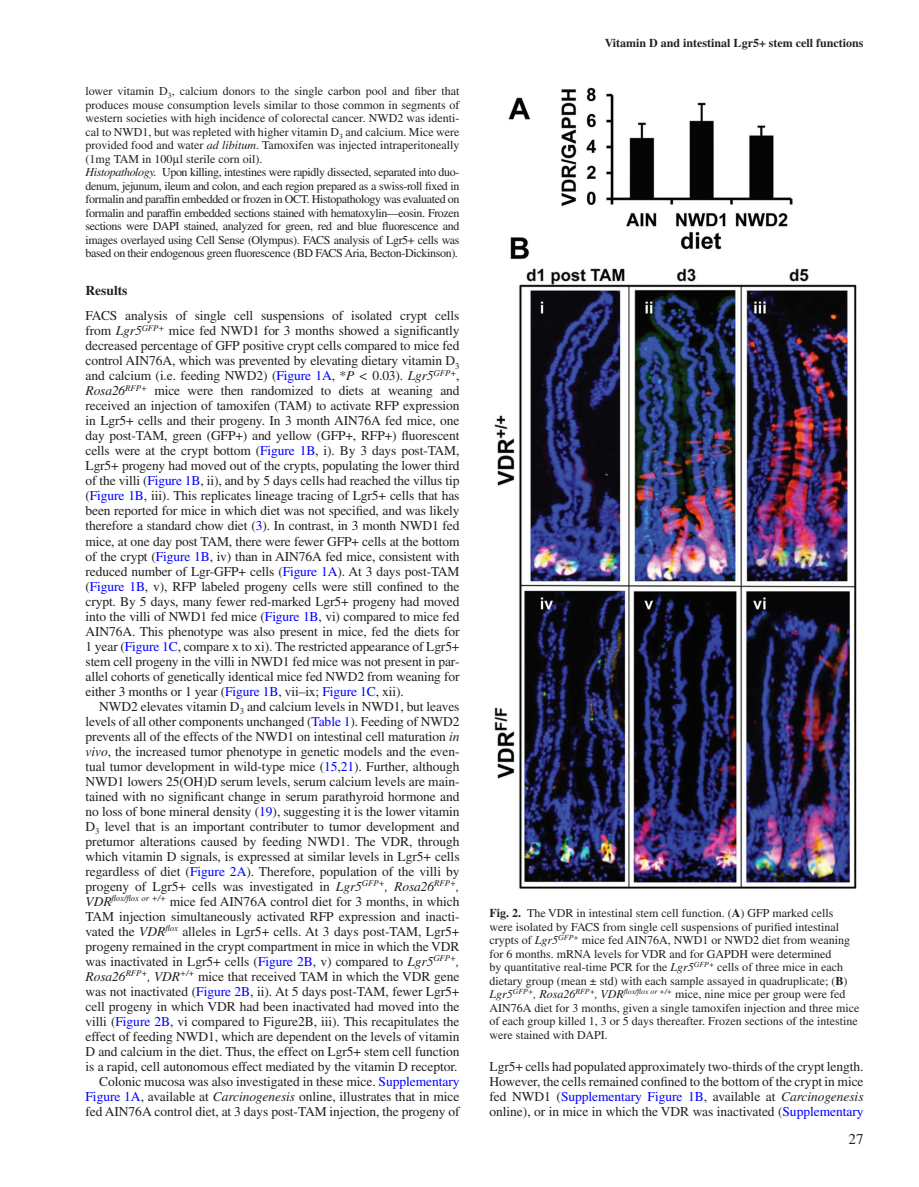
<style>
.page{position:relative;width:919px;height:1187px;background:#fff}
.page>*{position:absolute;margin:0;border:0;box-sizing:border-box;transform-origin:0 0}
.t1{font:15px "Times LT Std";color:#231f20}
.t2{font:13.5px/15px "Times LT Std";letter-spacing:-.005em;color:#231f20;text-align:justify}
.t3{font:700 13.5px "Times LT Std";color:#231f20}
.t4{font:12px/13.5px "Times LT Std";letter-spacing:-.03em;color:#231f20}
.t5{font:12px/13.5px "Times LT Std";color:#231f20}
.t6{font:700 12px "Times LT Std";color:#231f20}
.s1{font-style:italic}
.s2{font-family:"Gandhari Unicode"}
.s3{color:#00f}
.s4{font-weight:700}
</style>
<div class="page">
<img style="left:494px;top:87px;width:363px;height:802px">
<p class="t4" style="left:85px;top:84px;width:375px">lower vitamin D<sub>3</sub>, calcium donors to the single carbon pool and fiber that produces mouse consumption levels similar to those common in segments of western societies with high incidence of colorectal cancer. NWD2 was identi&shy;cal to NWD1, but was repleted with higher vitamin D<sub>3</sub> and calcium. Mice were provided food and water <span class="s1">ad libitum</span>. Tamoxifen was injected intraperitoneally (1mg TAM in 100<span class="s2">μ</span>l sterile corn oil).<br><span class="s1">Histopathology.</span> Upon killing, intestines were rapidly dissected, separated into duo&shy;denum, jejunum, ileum and colon, and each region prepared as a swiss-roll fixed in formalin and paraffin embedded or frozen in OCT. Histopathology was evaluated on formalin and paraffin embedded sections stained with hematoxylin—eosin. Frozen sections were DAPI stained, analyzed for green, red and blue fluorescence and images overlayed using Cell Sense (Olympus). FACS analysis of Lgr5+ cells was based on their endogenous green fluorescence (BD FACS Aria, Becton-Dickinson).</p>
<p class="t3" style="left:86px;top:282px;width:43px">Results</p>
<p class="t2" style="left:86px;top:308px;width:375px">FACS analysis of single cell suspensions of isolated crypt cells from <span class="s1">Lgr5</span><sup>GFP+</sup> mice fed NWD1 for 3 months showed a significantly decreased percentage of GFP positive crypt cells compared to mice fed control AIN76A, which was prevented by elevating dietary vitamin D<sub>3 </sub>and calcium (i.e. feeding NWD2) (<span class="s3">Figure 1A</span>, *<span class="s1">P &lt;</span> 0.03). <span class="s1">Lgr5</span><sup>GFP+</sup>, <span class="s1">Rosa26</span><sup>RFP+</sup> mice were then randomized to diets at weaning and received an injection of tamoxifen (TAM) to activate RFP expression in Lgr5+ cells and their progeny. In 3 month AIN76A fed mice, one day post-TAM, green (GFP+) and yellow (GFP+, RFP+) fluorescent cells were at the crypt bottom (<span class="s3">Figure 1B</span>, i). By 3 days post-TAM, Lgr5+ progeny had moved out of the crypts, populating the lower third of the villi (<span class="s3">Figure 1B</span>, ii), and by 5 days cells had reached the villus tip (<span class="s3">Figure 1B</span>, iii). This replicates lineage tracing of Lgr5+ cells that has been reported for mice in which diet was not specified, and was likely therefore a standard chow diet (<span class="s3">3</span>). In contrast, in 3 month NWD1 fed mice, at one day post TAM, there were fewer GFP+ cells at the bottom of the crypt (<span class="s3">Figure 1B</span>, iv) than in AIN76A fed mice, consistent with reduced number of Lgr-GFP+ cells (<span class="s3">Figure 1A</span>). At 3 days post-TAM (<span class="s3">Figure 1B</span>, v), RFP labeled progeny cells were still confined to the crypt. By 5 days, many fewer red-marked Lgr5+ progeny had moved into the villi of NWD1 fed mice (<span class="s3">Figure 1B</span>, vi) compared to mice fed AIN76A. This phenotype was also present in mice, fed the diets for 1 year (<span class="s3">Figure 1C</span>, compare x to xi). The restricted appearance of Lgr5+ stem cell progeny in the villi in NWD1 fed mice was not present in par&shy;allel cohorts of genetically identical mice fed NWD2 from weaning for either 3 months or 1 year (<span class="s3">Figure 1B</span>, vii–ix; <span class="s3">Figure 1C</span>, xii).</p>
<p class="t2" style="left:85px;top:698px;width:375px;text-align:right">NWD2 elevates vitamin D<sub>3</sub> and calcium levels in NWD1, but leaves levels of all other components unchanged (<span class="s3">Table 1</span>). Feeding of NWD2 prevents all of the effects of the NWD1 on intestinal cell maturation <span class="s1">in vivo</span>, the increased tumor phenotype in genetic models and the even&shy;tual tumor development in wild-type mice (<span class="s3">15</span>,<span class="s3">21</span>). Further, although NWD1 lowers 25(OH)D serum levels, serum calcium levels are main&shy;tained with no significant change in serum parathyroid hormone and no loss of bone mineral density (<span class="s3">19</span>), suggesting it is the lower vitamin D<sub>3</sub> level that is an important contributer to tumor development and pretumor alterations caused by feeding NWD1. The VDR, through which vitamin D signals, is expressed at similar levels in Lgr5+ cells regardless of diet (<span class="s3">Figure 2A</span>). Therefore, population of the villi by progeny of Lgr5+ cells was investigated in <span class="s1">Lgr5</span><sup>GFP+</sup><span class="s1">, Rosa26</span><sup>RFP+</sup><span class="s1">, VDR</span><sup>flox/flox</sup> <sup>or</sup> <sup>+/+</sup> mice fed AIN76A control diet for 3 months, in which TAM injection simultaneously activated RFP expression and inacti&shy;vated the <span class="s1">VDR</span><sup>flox</sup> alleles in Lgr5+ cells. At 3 days post-TAM, Lgr5+ progeny remained in the crypt compartment in mice in which the VDR was inactivated in Lgr5+ cells (<span class="s3">Figure 2B</span>, v) compared to <span class="s1">Lgr5</span><sup>GFP+</sup><span class="s1">, Rosa26</span><sup>RFP+</sup><span class="s1">, VDR</span><sup>+/+</sup> mice that received TAM in which the VDR gene was not inactivated (<span class="s3">Figure 2B</span>, ii). At 5 days post-TAM, fewer Lgr5+ cell progeny in which VDR had been inactivated had moved into the villi (<span class="s3">Figure 2B</span>, vi compared to Figure2B, iii). This recapitulates the effect of feeding NWD1, which are dependent on the levels of vitamin D and calcium in the diet. Thus, the effect on Lgr5+ stem cell function is a rapid, cell autonomous effect mediated by the vitamin D receptor.<br>Colonic mucosa was also investigated in these mice. <span class="s3">Supplementary Figure 1A</span>, available at <span class="s1">Carcinogenesis</span> online, illustrates that in mice fed AIN76A control diet, at 3 days post-TAM injection, the progeny of</p>
<p class="t6" style="left:604px;top:36px;width:260px">Vitamin D and intestinal Lgr5+ stem cell functions</p>
<p class="t5" style="left:489px;top:906px;width:371px"><span class="s4">Fig. 2.</span> The VDR in intestinal stem cell function. (<span class="s4">A</span>) GFP marked cells were isolated by FACS from single cell suspensions of purified intestinal crypts of <span class="s1">Lgr5</span><sup>GFP+</sup> mice fed AIN76A, NWD1 or NWD2 diet from weaning for 6 months. mRNA levels for VDR and for GAPDH were determined<br>by quantitative real-time PCR for the <span class="s1">Lgr5</span><sup>GFP+</sup> cells of three mice in each dietary group (mean ± std) with each sample assayed in quadruplicate; (<span class="s4">B</span>)<br><span class="s1">Lgr5</span><sup>GFP+</sup><span class="s1">, Rosa26</span><sup>RFP+</sup><span class="s1">, VDR</span><sup>flox/flox</sup> <sup>or</sup> <sup>+/+</sup> mice, nine mice per group were fed AIN76A diet for 3 months, given a single tamoxifen injection and three mice of each group killed 1, 3 or 5 days thereafter. Frozen sections of the intestine were stained with DAPI.</p>
<p class="t2" style="left:489px;top:1058px;width:375px">Lgr5+ cells had populated approximately two-thirds of the crypt length.<br>However, the cells remained confined to the bottom of the crypt in mice fed NWD1 (<span class="s3">Supplementary Figure 1B</span>, available at <span class="s1">Carcinogenesis </span>online), or in mice in which the VDR was inactivated (<span class="s3">Supplementary</span></p>
<p class="t1" style="left:848px;top:1130px;width:16px">27</p>
</div>
